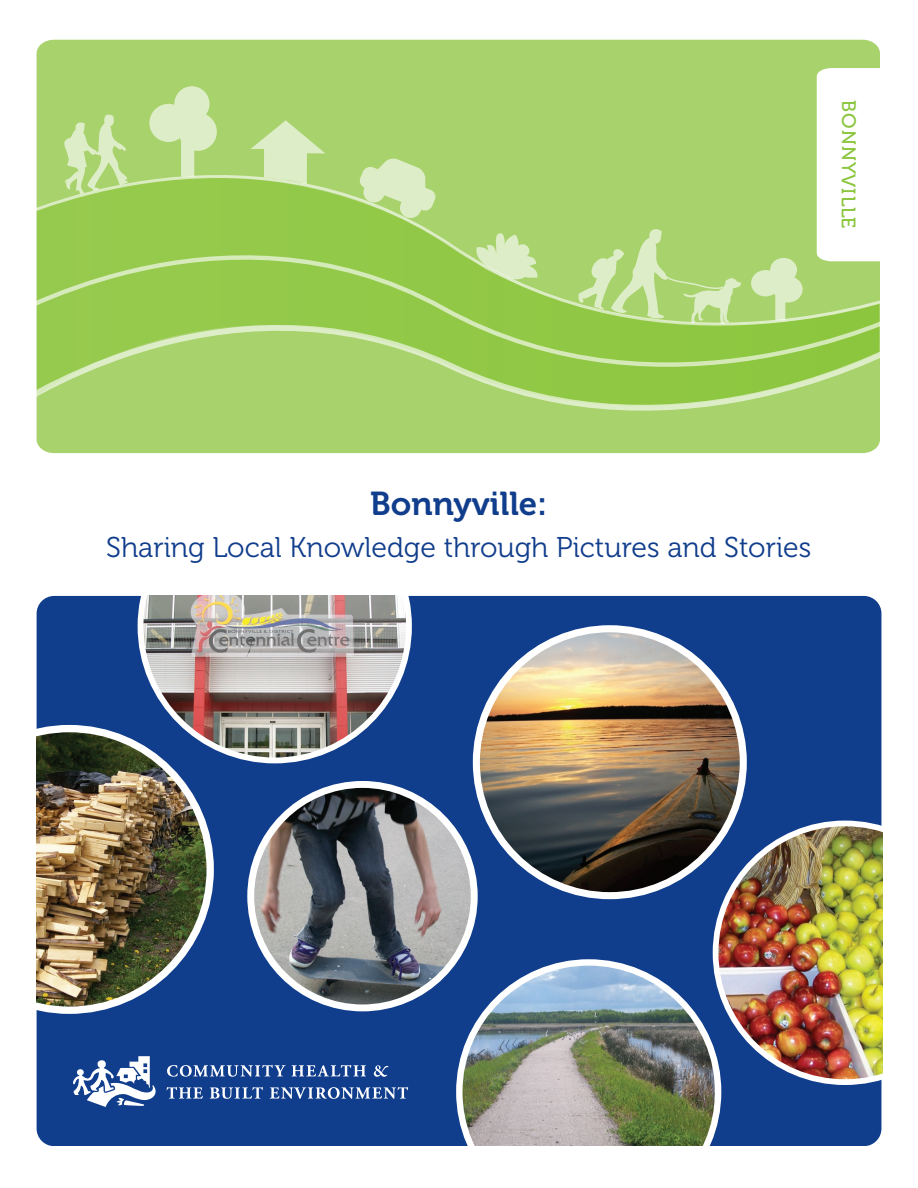
<style>
.page{position:relative;width:918px;height:1188px;background:#fff}
.page>*{position:absolute;margin:0;border:0;box-sizing:border-box;transform-origin:0 0}
.t1{font:33px "Museo 700";color:#103d8c}
.t2{font:28.5px "Museo 300";color:#103d8c}
.t3{font:19.5px "Museo 500";letter-spacing:.045em;color:#8bc63e}
</style>
<div class="page">
<div style="left:37px;top:40px;width:843px;height:404px;background:#a8d26c"></div>
<div style="left:37px;top:111px;width:842px;height:343px;background:#a8d26c"></div>
<div style="left:37px;top:596px;width:844px;height:550px;background:#103d8c;border-radius:18px"></div>
<svg style="left:36px;top:367px;width:844px;height:50px"></svg>
<svg style="left:36px;top:326px;width:844px;height:41px"></svg>
<svg style="left:36px;top:175px;width:844px;height:151px"></svg>
<svg style="left:149px;top:86px;width:68px;height:91px"></svg>
<svg style="left:251px;top:120px;width:74px;height:65px"></svg>
<svg style="left:360px;top:159px;width:75px;height:59px"></svg>
<svg style="left:64px;top:115px;width:64px;height:79px"></svg>
<svg style="left:578px;top:229px;width:163px;height:95px"></svg>
<svg style="left:751px;top:258px;width:52px;height:62px"></svg>
<svg style="left:476px;top:233px;width:62px;height:46px"></svg>
<img style="left:456px;top:959px;width:265px;height:187px">
<img style="left:36px;top:725px;width:178px;height:289px">
<img style="left:476px;top:629px;width:267px;height:267px;border-radius:50%">
<div style="left:473px;top:625px;width:274px;height:274px;border:7px solid #fff;border-radius:50%"></div>
<img style="left:251px;top:784px;width:223px;height:221px">
<div style="left:247px;top:781px;width:231px;height:230px;border:7px solid #fff;border-radius:50%"></div>
<img style="left:141px;top:595px;width:268px;height:165px">
<svg style="left:167px;top:1065px;width:119px;height:12px"></svg>
<svg style="left:292px;top:1065px;width:74px;height:11px"></svg>
<svg style="left:374px;top:1065px;width:14px;height:12px"></svg>
<svg style="left:167px;top:1087px;width:36px;height:12px"></svg>
<svg style="left:210px;top:1087px;width:53px;height:12px"></svg>
<svg style="left:270px;top:1087px;width:138px;height:12px"></svg>
<svg style="left:73px;top:1056px;width:83px;height:51px"></svg>
<svg style="left:817px;top:68px;width:63px;height:193px"></svg>
<img style="left:713px;top:821px;width:170px;height:264px">
<p class="t3" style="left:859px;top:100px;width:130px;rotate:90deg">BONNYVILLE</p>
<p class="t1" style="left:370px;top:485px;width:179px">Bonnyville:</p>
<p class="t2" style="left:106px;top:532px;width:707px">Sharing Local Knowledge through Pictures and Stories</p>
</div>
